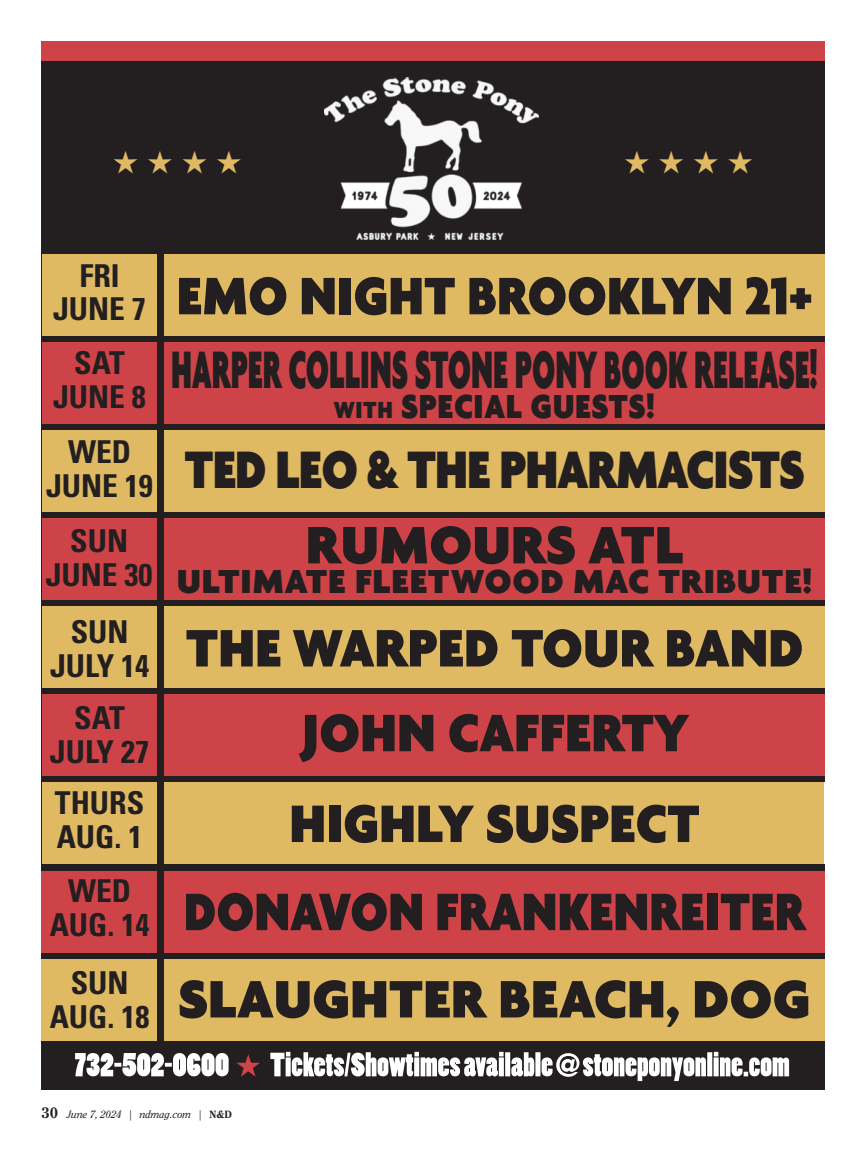
<style>
.page{position:relative;width:866px;height:1163px;background:#fff}
.page>*{position:absolute;margin:0;border:0;box-sizing:border-box;transform-origin:0 0}
.t1{font:900 57px/73.9px "Agenda";color:#231f20;scale:.92 1}
.t2{font:900 57px "Agenda";color:#231f20;scale:.95 1}
.t3{font:900 57px/75.8px "Agenda";letter-spacing:-.02em;color:#231f20;text-align:center;scale:.85 1}
.t4{font:900 57px "Agenda";color:#231f20;scale:.88 1}
.t5{font:900 57px "Agenda";color:#231f20}
.t6{font:900 36px "Agenda";letter-spacing:.02em;color:#231f20}
.t7{font:900 36px "Agenda";letter-spacing:.02em;color:#231f20;scale:.9 1}
.t8{font:700 condensed 31.5px/33.3px "Univers";color:#231f20;text-align:center}
.t9{font:31.5px "Zapf Dingbats ITC";color:#dfba63}
.t10{font:italic 10.5px "Clearface";color:#231f20}
.s1{font-size:25.2px}
.s2{font-weight:800;font-style:normal;font-size:15px}
.s3{font-weight:800;font-style:normal}
</style>
<div class="page">
<div style="left:41px;top:61px;width:783px;height:1028px;background:#231f20"></div>
<div style="left:41px;top:41px;width:783px;height:20px;background:#ce4348"></div>
<img style="left:324px;top:78px;width:215px;height:161px">
<div style="left:165px;top:342px;width:659px;height:81px;background:#ce4348"></div>
<div style="left:165px;top:430px;width:659px;height:81px;background:#dfba63"></div>
<div style="left:165px;top:518px;width:659px;height:81px;background:#ce4348"></div>
<div style="left:165px;top:607px;width:659px;height:81px;background:#dfba63"></div>
<div style="left:165px;top:695px;width:659px;height:81px;background:#ce4348"></div>
<div style="left:165px;top:783px;width:659px;height:81px;background:#dfba63"></div>
<div style="left:165px;top:871px;width:659px;height:81px;background:#ce4348"></div>
<div style="left:165px;top:959px;width:659px;height:81px;background:#dfba63"></div>
<div style="left:165px;top:254px;width:659px;height:81px;background:#dfba63"></div>
<div style="left:42px;top:342px;width:115px;height:81px;background:#ce4348"></div>
<div style="left:42px;top:254px;width:115px;height:81px;background:#dfba63"></div>
<div style="left:42px;top:518px;width:115px;height:81px;background:#ce4348"></div>
<div style="left:42px;top:430px;width:115px;height:81px;background:#dfba63"></div>
<div style="left:42px;top:695px;width:115px;height:81px;background:#ce4348"></div>
<div style="left:42px;top:607px;width:115px;height:81px;background:#dfba63"></div>
<div style="left:41px;top:871px;width:116px;height:81px;background:#ce4348"></div>
<div style="left:42px;top:783px;width:115px;height:81px;background:#dfba63"></div>
<div style="left:41px;top:959px;width:116px;height:81px;background:#dfba63"></div>
<svg style="left:270px;top:1052px;width:519px;height:29px"></svg>
<svg style="left:236px;top:1054px;width:24px;height:23px"></svg>
<svg style="left:75px;top:1053px;width:154px;height:23px"></svg>
<p class="t9" style="left:113px;top:148px;width:131px">★ ★ ★ ★</p>
<p class="t9" style="left:624px;top:148px;width:131px">★ ★ ★ ★</p>
<p class="t8" style="left:53px;top:259px;width:94px">FRI<br>JUNE 7</p>
<p class="t8" style="left:53px;top:346px;width:94px">SAT<br>JUNE 8</p>
<p class="t8" style="left:46px;top:435px;width:108px">WED<br>JUNE 19</p>
<p class="t8" style="left:46px;top:524px;width:108px">SUN<br>JUNE 30</p>
<p class="t8" style="left:50px;top:615px;width:101px">SUN<br>JULY 14</p>
<p class="t1" style="left:171px;top:258px;width:704px">EMO NIGHT BROOKLYN 21+<br>HARPER COLLINS STONE PONY BOOK RELEASE!</p>
<p class="t7" style="left:334px;top:384px;width:358px"><span class="s1">WITH</span> SPECIAL GUESTS!</p>
<p class="t3" style="left:184px;top:430px;width:731px">TED LEO &amp; THE PHARMACISTS<br>RUMOURS ATL</p>
<p class="t6" style="left:177px;top:559px;width:637px">ULTIMATE FLEETWOOD MAC TRIBUTE!</p>
<p class="t2" style="left:186px;top:613px;width:652px">THE WARPED TOUR BAND</p>
<p class="t8" style="left:50px;top:701px;width:101px">SAT<br>JULY 27</p>
<p class="t2" style="left:300px;top:698px;width:410px">JOHN CAFFERTY</p>
<p class="t8" style="left:55px;top:786px;width:91px;text-align:left">THURS<br>AUG. 1</p>
<p class="t2" style="left:289px;top:788px;width:433px">HIGHLY SUSPECT</p>
<p class="t8" style="left:68px;top:874px;width:65px">WED</p>
<p class="t4" style="left:50px;top:877px;width:860px"><sub>AUG.</sub> <sub>14</sub> DONAVON FRANKENREITER</p>
<p class="t8" style="left:71px;top:966px;width:59px">SUN</p>
<p class="t5" style="left:50px;top:964px;width:762px"><sub>AUG.</sub> <sub>18</sub> SLAUGHTER BEACH, DOG</p>
<p class="t10" style="left:41px;top:1108px;width:192px"><span class="s2">30</span> June 7, 2024 | ndmag.com | <span class="s3">N&amp;D</span></p>
</div>
